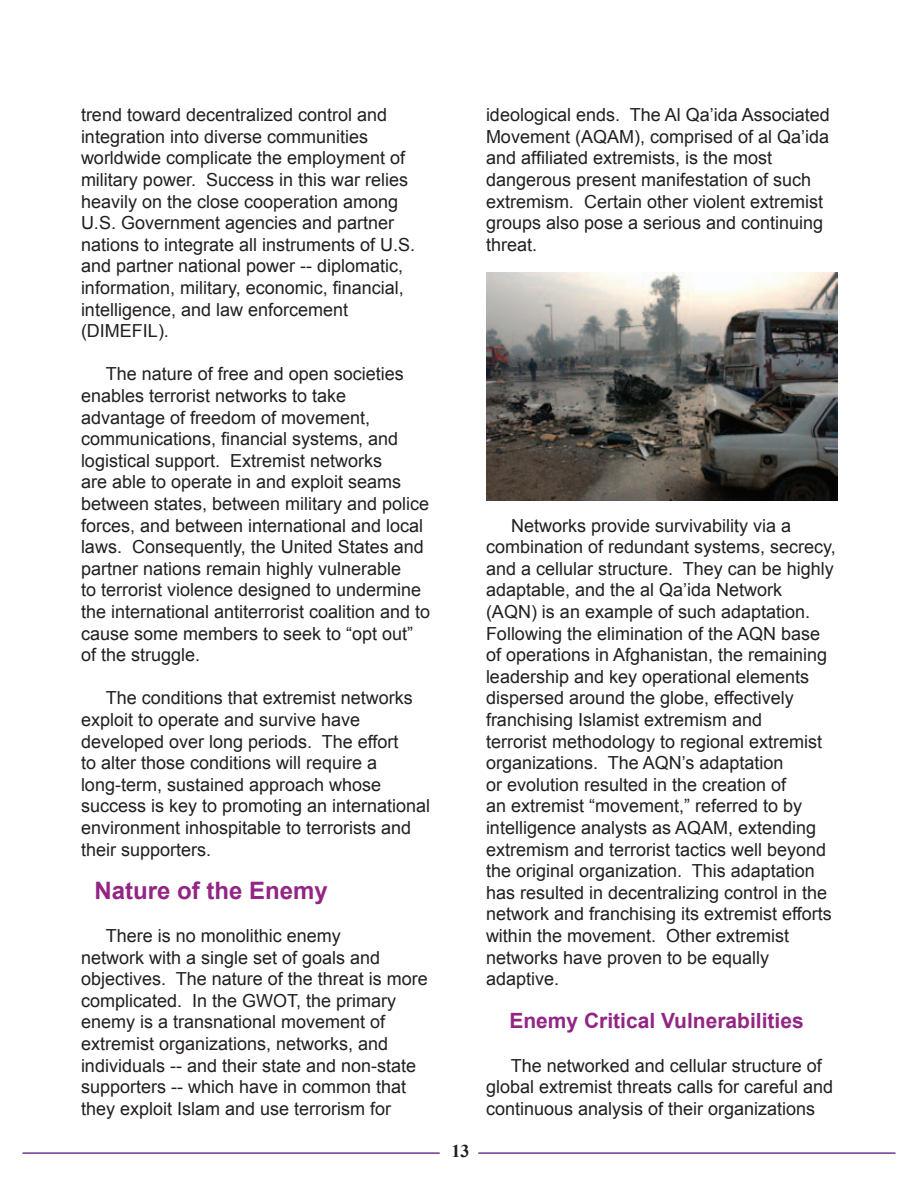
<style>
.page{position:relative;width:918px;height:1188px;background:#fff}
.page>*{position:absolute;margin:0;border:0;box-sizing:border-box;transform-origin:0 0}
.t1{font:700 24px "Arial";color:#932584}
.t2{font:700 21px "Arial";color:#932584}
.t3{font:18px/21.6px "Arial";color:#231f20}
.t4{font:700 18px "Times New Roman";color:#231f20}
</style>
<div class="page">
<hr style="left:22px;top:1152px;width:418px;height:2px;background:#6e3a91">
<hr style="left:478px;top:1152px;width:418px;height:2px;background:#6e3a91">
<img style="left:486px;top:272px;width:351px;height:229px">
<p class="t3" style="left:81px;top:104px;width:336px">trend toward decentralized control and integration into diverse communities worldwide complicate the employment of military power. Success in this war relies heavily on the close cooperation among U.S. Government agencies and partner nations to integrate all instruments of U.S. and partner national power -- diplomatic, information, military, economic, financial, intelligence, and law enforcement (DIMEFIL).</p>
<p class="t3" style="left:81px;top:363px;width:351px;text-indent:25px">The nature of free and open societies enables terrorist networks to take advantage of freedom of movement, communications, financial systems, and logistical support. Extremist networks<br>are able to operate in and exploit seams between states, between military and police forces, and between international and local laws. Consequently, the United States and partner nations remain highly vulnerable<br>to terrorist violence designed to undermine the international antiterrorist coalition and to cause some members to seek to “opt out” of the struggle.</p>
<p class="t3" style="left:81px;top:687px;width:351px;text-indent:25px">The conditions that extremist networks exploit to operate and survive have developed over long periods. The effort<br>to alter those conditions will require a long-term, sustained approach whose success is key to promoting an international environment inhospitable to terrorists and their supporters.</p>
<h1 class="t1" style="left:94px;top:874px;width:235px">Nature of the Enemy</h1>
<p class="t3" style="left:81px;top:925px;width:348px;text-indent:25px">There is no monolithic enemy<br>network with a single set of goals and objectives. The nature of the threat is more complicated. In the GWOT, the primary enemy is a transnational movement of extremist organizations, networks, and individuals -- and their state and non-state supporters -- which have in common that they exploit Islam and use terrorism for</p>
<p class="t3" style="left:486px;top:104px;width:345px">ideological ends. The Al Qa’ida Associated Movement (AQAM), comprised of al Qa’ida and affiliated extremists, is the most dangerous present manifestation of such extremism. Certain other violent extremist groups also pose a serious and continuing threat.</p>
<p class="t4" style="left:452px;top:1138px;width:19px">13</p>
<p class="t3" style="left:486px;top:515px;width:351px;text-indent:25px">Networks provide survivability via a combination of redundant systems, secrecy, and a cellular structure. They can be highly adaptable, and the al Qa’ida Network (AQN) is an example of such adaptation.<br>Following the elimination of the AQN base of operations in Afghanistan, the remaining leadership and key operational elements dispersed around the globe, effectively franchising Islamist extremism and<br>terrorist methodology to regional extremist organizations. The AQN’s adaptation<br>or evolution resulted in the creation of<br>an extremist “movement,” referred to by intelligence analysts as AQAM, extending extremism and terrorist tactics well beyond the original organization. This adaptation has resulted in decentralizing control in the network and franchising its extremist efforts within the movement. Other extremist networks have proven to be equally adaptive.</p>
<p class="t2" style="left:509px;top:1007px;width:296px">Enemy Critical Vulnerabilities</p>
<p class="t3" style="left:486px;top:1055px;width:349px;text-indent:25px">The networked and cellular structure of global extremist threats calls for careful and continuous analysis of their organizations</p>
</div>
